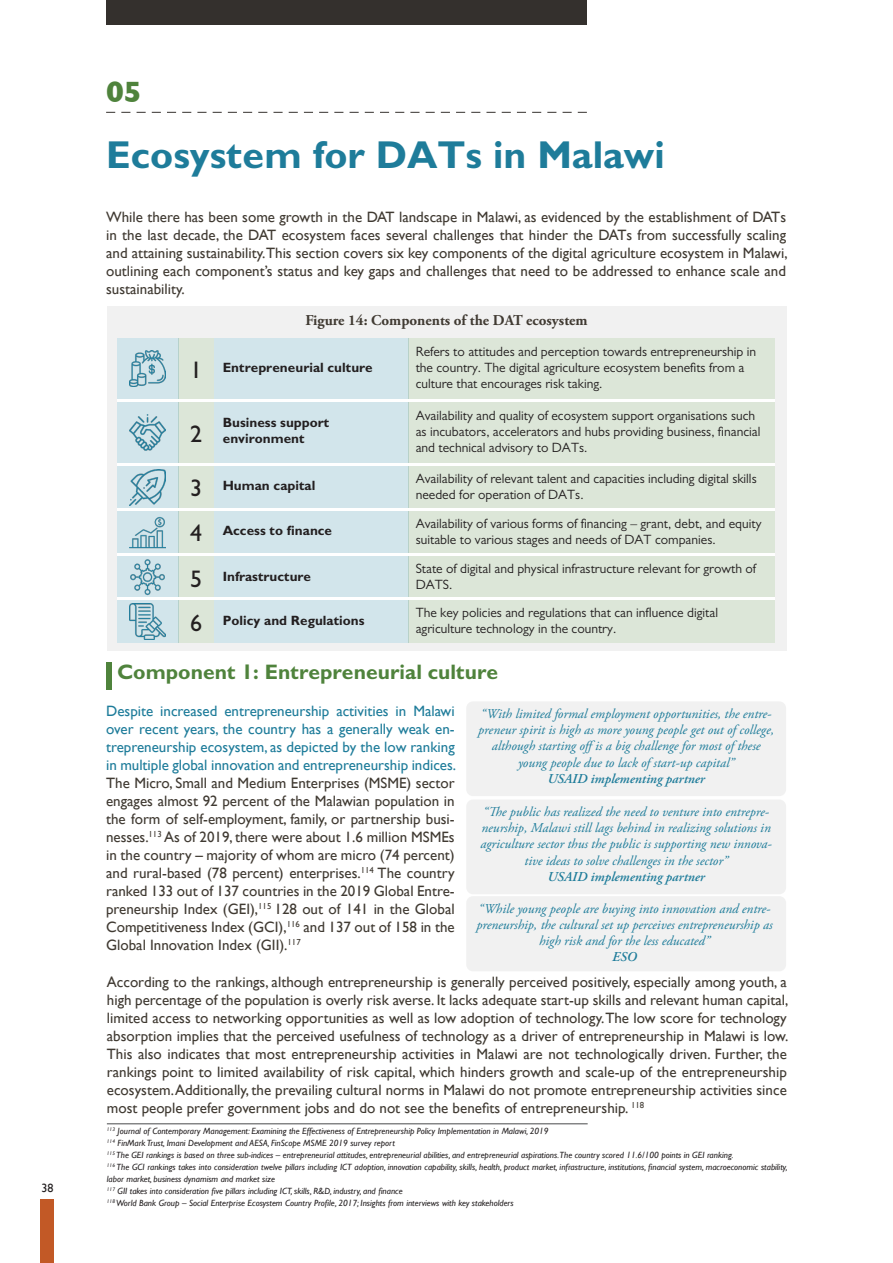
<style>
.page{position:relative;width:893px;height:1263px;background:#fff}
.page>*{position:absolute;margin:0;border:0;box-sizing:border-box;transform-origin:0 0}
.t1{font:700 39px "Gill Sans";color:#1e7c9a}
.t2{font:700 30px "Gill Sans";color:#4f833c}
.t3{font:500 24px "Gill Sans";color:#231f20}
.t4{font:700 21px "Gill Sans";color:#4f833c}
.Paragraph_Style_1{font:15px/18px "Gill Sans";color:#403a32;text-align:justify}
.Paragraph_Style_1-2{font:700 15px "Adobe Garamond Pro";color:#403a32}
.t5{font:13.5px/16.2px "Gill Sans";color:#231f20}
.Paragraph_Style_1-3{font:italic 13.5px/16.2px "Adobe Garamond Pro";color:#1e7c9a;text-align:center}
.t6{font:700 13.5px/16.2px "Gill Sans";color:#231f20}
.Paragraph_Style_1-4{font:italic 600 13.5px "Adobe Garamond Pro";color:#1e7c9a}
.t7{font:12px "Gill Sans";color:#231f20}
.t8{font:italic 9px/12px "Gill Sans";color:#231f20}
.s1{color:#1e7c9a}
</style>
<div class="page">
<div style="left:41px;top:1199px;width:13px;height:64px;background:#c25926"></div>
<div style="left:106px;top:306px;width:680px;height:345px;background:#f1f1f1"></div>
<svg style="left:106px;top:112px;width:481px;height:1px"></svg>
<div style="left:106px;top:0;width:481px;height:25px;background:#34302d"></div>
<div style="left:106px;top:663px;width:5px;height:27px;background:#4f833c"></div>
<hr style="left:107px;top:1123px;width:481px;height:1px;background:#494a4b">
<div style="left:466px;top:701px;width:320px;height:95px;background:#f1f1f1;border-radius:7px"></div>
<div style="left:466px;top:799px;width:320px;height:95px;background:#f1f1f1;border-radius:7px"></div>
<div style="left:466px;top:896px;width:320px;height:75px;background:#f1f1f1;border-radius:7px"></div>
<div style="left:118px;top:338px;width:657px;height:305px;background:#fff"></div>
<div style="left:214px;top:338px;width:194px;height:61px;background:#d2e5eb"></div>
<div style="left:214px;top:402px;width:194px;height:61px;background:#d2e5eb"></div>
<div style="left:214px;top:466px;width:194px;height:42px;background:#d2e5eb"></div>
<div style="left:214px;top:511px;width:194px;height:42px;background:#d2e5eb"></div>
<div style="left:214px;top:557px;width:194px;height:40px;background:#d2e5eb"></div>
<div style="left:214px;top:600px;width:194px;height:43px;background:#d2e5eb"></div>
<div style="left:179px;top:338px;width:35px;height:61px;background:#dce6d8"></div>
<div style="left:179px;top:402px;width:35px;height:61px;background:#dce6d8"></div>
<div style="left:179px;top:466px;width:35px;height:42px;background:#dce6d8"></div>
<div style="left:179px;top:511px;width:35px;height:42px;background:#dce6d8"></div>
<div style="left:179px;top:557px;width:35px;height:40px;background:#dce6d8"></div>
<div style="left:179px;top:600px;width:35px;height:43px;background:#dce6d8"></div>
<div style="left:118px;top:338px;width:61px;height:61px;background:#d2e5eb"></div>
<div style="left:118px;top:402px;width:61px;height:61px;background:#d2e5eb"></div>
<div style="left:118px;top:466px;width:61px;height:42px;background:#d2e5eb"></div>
<div style="left:118px;top:511px;width:61px;height:42px;background:#d2e5eb"></div>
<div style="left:118px;top:557px;width:61px;height:40px;background:#d2e5eb"></div>
<div style="left:118px;top:600px;width:61px;height:43px;background:#d2e5eb"></div>
<div style="left:408px;top:338px;width:367px;height:61px;background:#dce6d8"></div>
<div style="left:408px;top:402px;width:367px;height:61px;background:#dce6d8"></div>
<div style="left:408px;top:466px;width:367px;height:42px;background:#dce6d8"></div>
<div style="left:408px;top:512px;width:367px;height:41px;background:#dce6d8"></div>
<div style="left:408px;top:557px;width:367px;height:40px;background:#dce6d8"></div>
<div style="left:408px;top:600px;width:367px;height:43px;background:#dce6d8"></div>
<img style="left:130px;top:559px;width:35px;height:36px">
<img style="left:130px;top:517px;width:36px;height:32px">
<img style="left:130px;top:603px;width:36px;height:36px">
<img style="left:130px;top:469px;width:36px;height:36px">
<img style="left:130px;top:415px;width:36px;height:36px">
<img style="left:130px;top:350px;width:36px;height:37px">
<p class="t7" style="left:41px;top:1181px;width:13px">38</p>
<p class="t2" style="left:106px;top:68px;width:37px">05</p>
<p class="t1" style="left:106px;top:131px;width:560px">Ecosystem for DATs in Malawi</p>
<p class="Paragraph_Style_1" style="left:106px;top:207px;width:683px">While there has been some growth in the DAT landscape in Malawi, as evidenced by the establishment of DATs in the last decade, the DAT ecosystem faces several challenges that hinder the DATs from successfully scaling and attaining sustainability.This section covers six key components of the digital agriculture ecosystem in Malawi, outlining each component’s status and key gaps and challenges that need to be addressed to enhance scale and sustainability.</p>
<p class="t3" style="left:190px;top:355px;width:13px">1</p>
<p class="t3" style="left:190px;top:420px;width:13px">2</p>
<p class="t3" style="left:190px;top:474px;width:13px">3</p>
<p class="t3" style="left:190px;top:519px;width:13px">4</p>
<p class="t3" style="left:190px;top:564px;width:13px">5</p>
<p class="t3" style="left:190px;top:609px;width:13px">6</p>
<p class="Paragraph_Style_1-2" style="left:305px;top:312px;width:284px">Figure 14: Components of the DAT ecosystem</p>
<p class="t6" style="left:223px;top:359px;width:152px">Entrepreneurial culture</p>
<p class="t5" style="left:416px;top:343px;width:342px">Refers to attitudes and perception towards entrepreneurship in the country. The digital agriculture ecosystem benefits from a culture that encourages risk taking.</p>
<p class="t5" style="left:416px;top:407px;width:346px">Availability and quality of ecosystem support organisations such as incubators, accelerators and hubs providing business, financial and technical advisory to DATs.</p>
<p class="t5" style="left:416px;top:470px;width:342px">Availability of relevant talent and capacities including digital skills needed for operation of DATs.</p>
<p class="t5" style="left:416px;top:515px;width:347px">Availability of various forms of financing – grant, debt, and equity suitable to various stages and needs of DAT companies.</p>
<p class="t5" style="left:416px;top:560px;width:342px">State of digital and physical infrastructure relevant for growth of<br>DATS.</p>
<p class="t5" style="left:416px;top:604px;width:304px">The key policies and regulations that can influence digital agriculture technology in the country.</p>
<p class="t6" style="left:223px;top:414px;width:108px">Business support environment</p>
<p class="t6" style="left:223px;top:477px;width:94px">Human capital</p>
<p class="t6" style="left:223px;top:522px;width:111px">Access to finance</p>
<p class="t6" style="left:223px;top:568px;width:90px">Infrastructure</p>
<p class="t6" style="left:223px;top:612px;width:143px">Policy and Regulations</p>
<p class="t4" style="left:117px;top:659px;width:382px">Component 1: Entrepreneurial culture</p>
<p class="Paragraph_Style_1" style="left:106px;top:702px;width:352px"><span class="s1">Despite increased entrepreneurship activities in Malawi over recent years, the country has a generally weak en&shy;trepreneurship ecosystem, as depicted by the low ranking in multiple global innovation and entrepreneurship indices.<br></span>The Micro, Small and Medium Enterprises (MSME) sector engages almost 92 percent of the Malawian population in the form of self-employment, family, or partnership busi&shy;nesses.<sup>113</sup> As of 2019, there were about 1.6 million MSMEs in the country – majority of whom are micro (74 percent) and rural-based (78 percent) enterprises.<sup>114</sup> The country ranked 133 out of 137 countries in the 2019 Global Entre&shy;preneurship Index (GEI),<sup>115</sup> 128 out of 141 in the Global Competitiveness Index (GCI),<sup>116</sup> and 137 out of 158 in the Global Innovation Index (GII).<sup>117</sup></p>
<p class="Paragraph_Style_1-3" style="left:478px;top:706px;width:297px">“With limited formal employment opportunities, the entre&shy;preneur spirit is high as more young people get out of college, although starting offis a big challenge for most of these young people due to lack of start-up capital”</p>
<p class="Paragraph_Style_1-4" style="left:547px;top:771px;width:159px">USAID implementing partner</p>
<p class="Paragraph_Style_1-3" style="left:480px;top:804px;width:293px">“The public has realized the need to venture into entrepre&shy;neurship, Malawi still lags behind in realizing solutions in agriculture sector thus the public is supporting new innova&shy;tive ideas to solve challenges in the sector”</p>
<p class="Paragraph_Style_1-4" style="left:547px;top:869px;width:159px">USAID implementing partner</p>
<p class="Paragraph_Style_1-3" style="left:476px;top:901px;width:298px">“While young people are buying into innovation and entre&shy;preneurship, the cultural set up perceives entrepreneurship as high risk and for the less educated”</p>
<p class="Paragraph_Style_1-4" style="left:612px;top:949px;width:26px">ESO</p>
<p class="Paragraph_Style_1" style="left:107px;top:973px;width:683px">According to the rankings, although entrepreneurship is generally perceived positively, especially among youth, a high percentage of the population is overly risk averse. It lacks adequate start-up skills and relevant human capital, limited access to networking opportunities as well as low adoption of technology. The low score for technology absorption implies that the perceived usefulness of technology as a driver of entrepreneurship in Malawi is low.<br>This also indicates that most entrepreneurship activities in Malawi are not technologically driven. Further, the rankings point to limited availability of risk capital, which hinders growth and scale-up of the entrepreneurship ecosystem. Additionally, the prevailing cultural norms in Malawi do not promote entrepreneurship activities since most people prefer government jobs and do not see the benefits of entrepreneurship. <sup>118</sup></p>
<p class="t8" style="left:107px;top:1125px;width:443px"><sup>113</sup> Journal of Contemporary Management: Examining the Effectiveness of Entrepreneurship Policy Implementation in Malawi, 2019</p>
<p class="t8" style="left:107px;top:1137px;width:289px"><sup>114</sup> FinMark Trust, Imani Development and AESA, FinScope MSME 2019 survey report</p>
<p class="t8" style="left:107px;top:1149px;width:628px"><sup>115</sup> The GEI rankings is based on three sub-indices – entrepreneurial attitudes, entrepreneurial abilities, and entrepreneurial aspirations.The country scored 11.6/100 points in GEI ranking.</p>
<p class="t8" style="left:107px;top:1161px;width:682px"><sup>116</sup> The GCI rankings takes into consideration twelve pillars including ICT adoption, innovation capability, skills, health, product market, infrastructure, institutions, financial system, macroeconomic stability, labor market, business dynamism and market size</p>
<p class="t8" style="left:107px;top:1185px;width:297px"><sup>117</sup> GII takes into consideration five pillars including ICT, skills, R&amp;D, industry, and finance</p>
<p class="t8" style="left:107px;top:1197px;width:408px"><sup>118</sup> World Bank Group – Social Enterprise Ecosystem Country Profile, 2017; Insights from interviews with key stakeholders</p>
</div>
